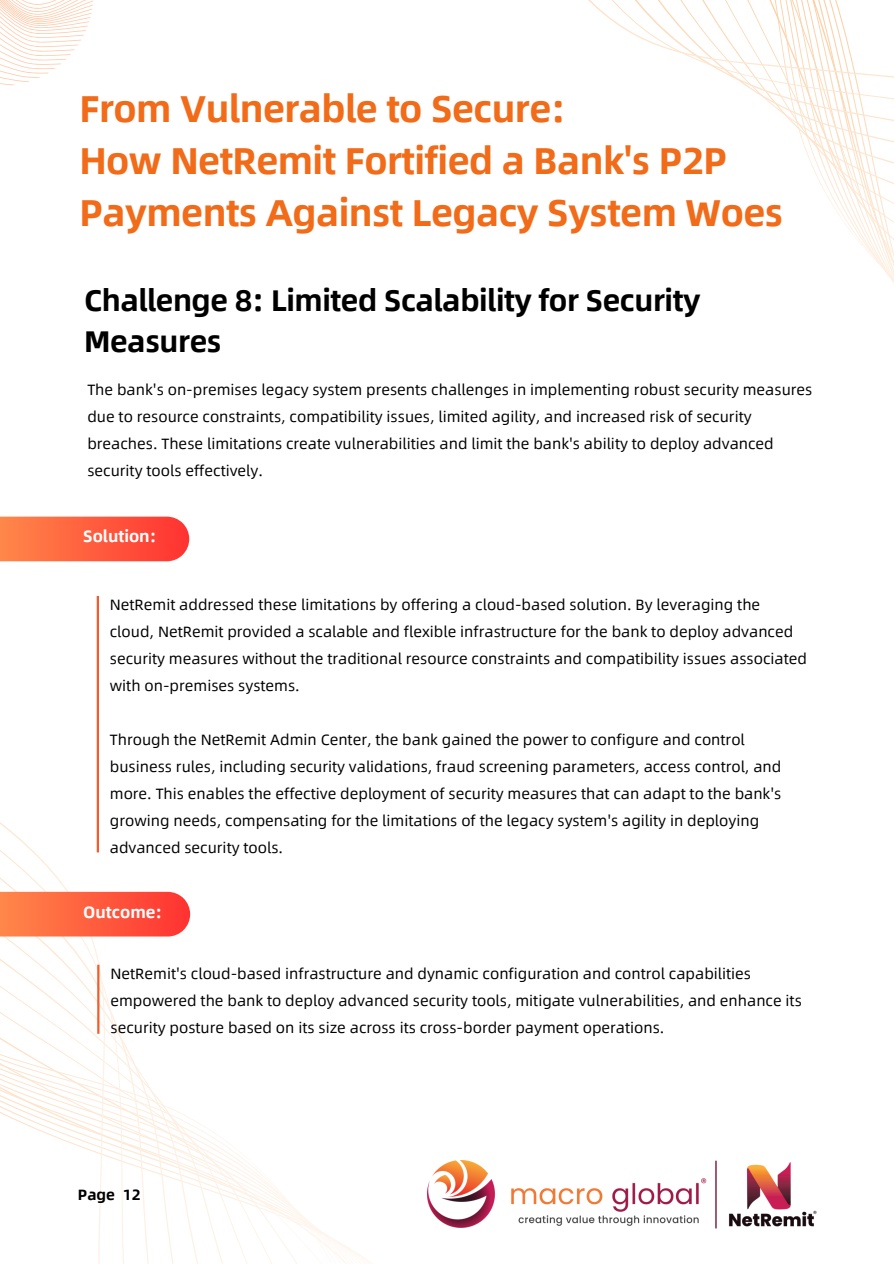
<style>
.page{position:relative;width:894px;height:1264px;background:#fff}
.page>*{position:absolute;margin:0;border:0;box-sizing:border-box;transform-origin:0 0}
.t1{font:700 37.5px/51.8px "Alibaba Sans";letter-spacing:-.015em;color:#f16b18}
.t2{font:700 30px/41.7px "Alibaba Sans";letter-spacing:-.015em;color:#000}
.t3{font:700 16.5px "Alibaba Sans";color:#fff}
.t4{font:15px/27px "Alibaba Sans";color:#000}
.t5{font:700 15px "Alibaba Sans";color:#000}
</style>
<div class="page">
<img style="left:465px;top:1160px;width:352px;height:68px">
<svg style="left:455px;top:1160px;width:10px;height:68px"></svg>
<svg style="left:235px;top:1148px;width:33px;height:115px"></svg>
<svg style="left:0;top:752px;width:235px;height:511px"></svg>
<svg style="left:0;top:516px;width:189px;height:45px;background:#ff6345"></svg>
<svg style="left:0;top:891px;width:190px;height:45px;background:#fe6445"></svg>
<svg style="left:0;top:0;width:93px;height:85px"></svg>
<svg style="left:588px;top:0;width:305px;height:243px"></svg>
<hr style="left:97px;top:596px;width:2px;height:256px;background:#f35c2d">
<hr style="left:97px;top:964px;width:2px;height:69px;background:#f35c2d">
<h3 class="t1" style="left:79px;top:81px;width:705px">From Vulnerable to Secure:<br>How NetRemit Fortified a Bank's P2P<br>Payments Against Legacy System Woes</h3>
<p class="t2" style="left:84px;top:277px;width:617px">Challenge 8: Limited Scalability for Security<br>Measures</p>
<h2 class="t4" style="left:87px;top:375px;width:726px">The bank's on-premises legacy system presents challenges in implementing robust security measures due to resource constraints, compatibility issues, limited agility, and increased risk of security breaches. These limitations create vulnerabilities and limit the bank's ability to deploy advanced security tools effectively.</h2>
<p class="t3" style="left:83px;top:522px;width:75px">Solution:</p>
<h3 class="t4" style="left:110px;top:590px;width:698px">NetRemit addressed these limitations by offering a cloud-based solution. By leveraging the cloud, NetRemit provided a scalable and flexible infrastructure for the bank to deploy advanced security measures without the traditional resource constraints and compatibility issues associated with on-premises systems.</h3>
<p class="t4" style="left:110px;top:725px;width:672px">Through the NetRemit Admin Center, the bank gained the power to configure and control business rules, including security validations, fraud screening parameters, access control, and more. This enables the effective deployment of security measures that can adapt to the bank's growing needs, compensating for the limitations of the legacy system's agility in deploying advanced security tools.</p>
<h3 class="t3" style="left:83px;top:898px;width:80px">Outcome:</h3>
<p class="t4" style="left:110px;top:959px;width:692px">NetRemit's cloud-based infrastructure and dynamic configuration and control capabilities empowered the bank to deploy advanced security tools, mitigate vulnerabilities, and enhance its security posture based on its size across its cross-border payment operations.</p>
<p class="t5" style="left:78px;top:1182px;width:39px">Page</p>
<h1 class="t5" style="left:123px;top:1182px;width:19px">12</h1>
</div>
